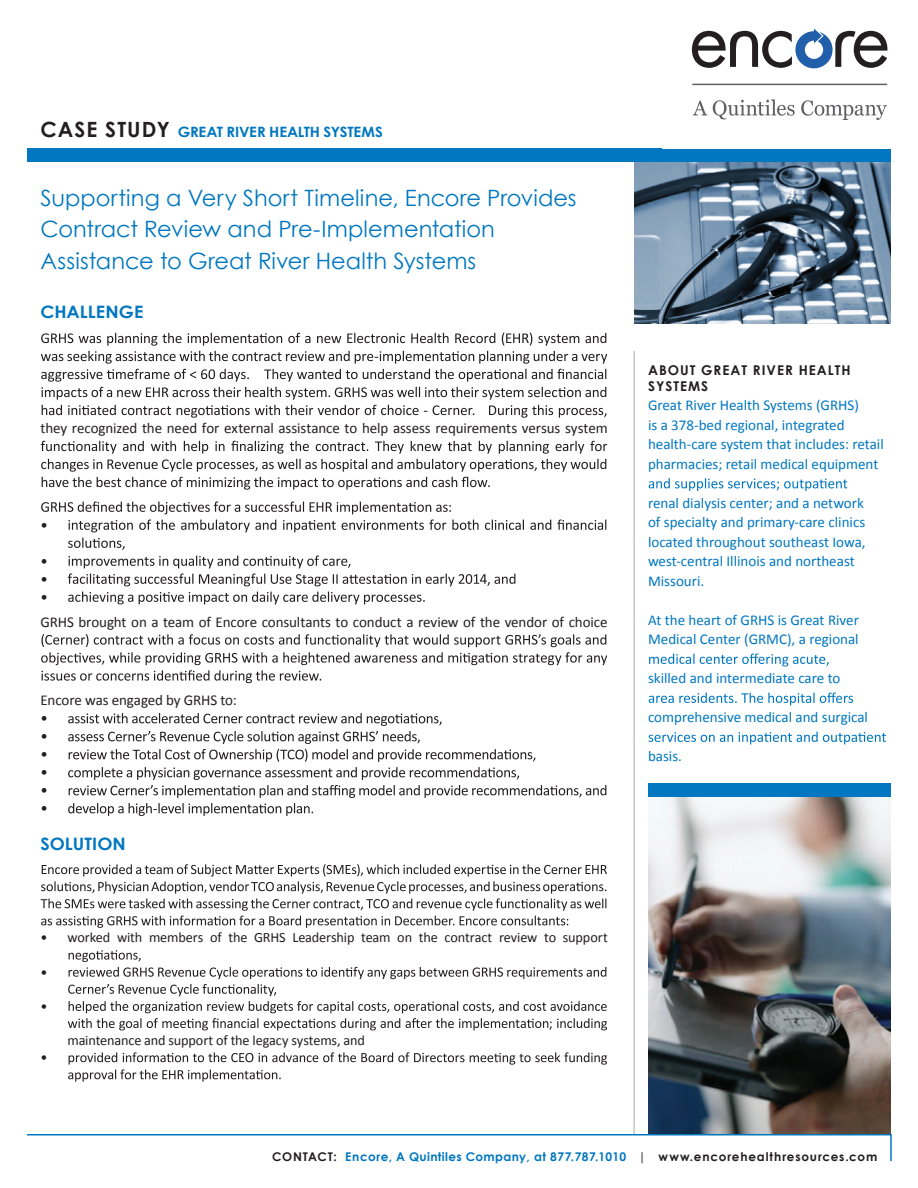
<style>
.page{position:relative;width:918px;height:1188px;background:#fff}
.page>*{position:absolute;margin:0;border:0;box-sizing:border-box;transform-origin:0 0}
.t1{font:22.5px/31.5px "Century Gothic";color:#0077c0}
.t2{font:700 17.1px "Century Gothic";color:#0077c0;scale:1.05 1}
.t3{font:15px/19.5px "Calibri";color:#0077c0}
.t4{font:15px/18px "Calibri";letter-spacing:-.005em;color:#231f20;text-align:justify}
.t5{font:14.25px "Calibri";letter-spacing:-.01em;color:#231f20}
.t6{font:700 14.25px "Century Gothic";letter-spacing:-.015em;color:#0077c0;scale:1.05 1}
.t7{font:700 13.5px/16.2px "Century Gothic";letter-spacing:.075em;color:#231f20}
.t8{font:700 12px "Century Gothic";letter-spacing:.05em;color:#0077c0}
.s1{font-size:21px;color:#231f20}
.s2{color:#231f20}
.s3{font-weight:400;color:#231f20}
</style>
<div class="page">
<svg style="left:649px;top:478px;width:198px;height:13px"></svg>
<svg style="left:649px;top:654px;width:180px;height:12px"></svg>
<svg style="left:649px;top:693px;width:204px;height:12px"></svg>
<svg style="left:649px;top:732px;width:237px;height:12px"></svg>
<svg style="left:27px;top:1133px;width:865px;height:28px"></svg>
<div style="left:27px;top:148px;width:864px;height:14px;background:#0077c0"></div>
<svg style="left:41px;top:333px;width:566px;height:85px"></svg>
<svg style="left:41px;top:441px;width:566px;height:49px"></svg>
<svg style="left:41px;top:501px;width:565px;height:31px"></svg>
<svg style="left:68px;top:538px;width:57px;height:12px"></svg>
<svg style="left:68px;top:556px;width:282px;height:12px"></svg>
<svg style="left:68px;top:574px;width:447px;height:12px"></svg>
<svg style="left:68px;top:592px;width:357px;height:12px"></svg>
<svg style="left:41px;top:634px;width:566px;height:49px"></svg>
<svg style="left:68px;top:713px;width:538px;height:103px"></svg>
<svg style="left:41px;top:864px;width:566px;height:64px"></svg>
<svg style="left:68px;top:950px;width:539px;height:80px"></svg>
<svg style="left:68px;top:1052px;width:539px;height:30px"></svg>
<hr style="left:634px;top:351px;width:1px;height:783px;background:#a8a9ad">
<img style="left:634px;top:162px;width:257px;height:162px">
<img style="left:648px;top:796px;width:243px;height:338px">
<div style="left:648px;top:783px;width:243px;height:13px;background:#0077c0"></div>
<hr style="left:692px;top:84px;width:195px;height:1px;background:#5f5f62">
<svg style="left:692px;top:29px;width:196px;height:39px"></svg>
<svg style="left:693px;top:100px;width:14px;height:15px"></svg>
<svg style="left:713px;top:99px;width:82px;height:20px"></svg>
<svg style="left:801px;top:100px;width:86px;height:20px"></svg>
<p class="t6" style="left:40px;top:123px;width:328px"><span class="s1">CASE STUDY</span> GREAT RIVER HEALTH SYSTEMS</p>
<h1 class="t1" style="left:40px;top:182px;width:538px">Supporting a Very Short Timeline, Encore Provides<br>Contract Review and Pre-Implementation<br>Assistance to Great River Health Systems</h1>
<p class="t2" style="left:40px;top:301px;width:99px">CHALLENGE</p>
<p class="t4" style="left:40px;top:418px;width:569px">they recognized the need for external assistance to help assess requirements versus system</p>
<p class="t4" style="left:40px;top:515px;width:9px">•</p>
<p class="t4" style="left:40px;top:551px;width:9px">• • •</p>
<p class="t4" style="left:40px;top:612px;width:569px">GRHS brought on a team of Encore consultants to conduct a review of the vendor of choice</p>
<p class="t4" style="left:40px;top:691px;width:198px;text-align:left">Encore was engaged by GRHS to: •<br>•<br>•<br>•<br>•<br>•</p>
<p class="t2" style="left:40px;top:833px;width:83px">SOLUTION</p>
<p class="t5" style="left:40px;top:929px;width:569px">• worked with members of the GRHS Leadership team on the contract review to support</p>
<p class="t5" style="left:40px;top:963px;width:9px">•</p>
<p class="t5" style="left:40px;top:997px;width:9px">•</p>
<p class="t5" style="left:68px;top:1031px;width:299px">maintenance and support of the legacy systems, and</p>
<p class="t5" style="left:40px;top:1049px;width:9px">•</p>
<p class="t7" style="left:648px;top:361px;width:204px">ABOUT GREAT RIVER HEALTH<br>SYSTEMS</p>
<p class="t3" style="left:648px;top:395px;width:237px">Great River Health Systems (GRHS)<br>is a 378-bed regional, integrated health-care system that includes: retail pharmacies; retail medical equipment</p>
<p class="t3" style="left:648px;top:492px;width:219px">renal dialysis center; and a network of specialty and primary-care clinics located throughout southeast Iowa, west-central Illinois and northeast<br>Missouri.</p>
<p class="t3" style="left:648px;top:609px;width:212px">At the heart of GRHS is Great River<br>Medical Center (GRMC), a regional</p>
<p class="t3" style="left:648px;top:668px;width:194px">skilled and intermediate care to</p>
<p class="t3" style="left:648px;top:707px;width:222px">comprehensive medical and surgical</p>
<p class="t3" style="left:648px;top:746px;width:36px">basis.</p>
<p class="t8" style="left:272px;top:1149px;width:607px"><span class="s2">CONTACT:</span> Encore, A Quintiles Company, at 877.787.1010 <span class="s3">|</span> <span class="s2">www.encorehealthresources.com</span></p>
</div>
